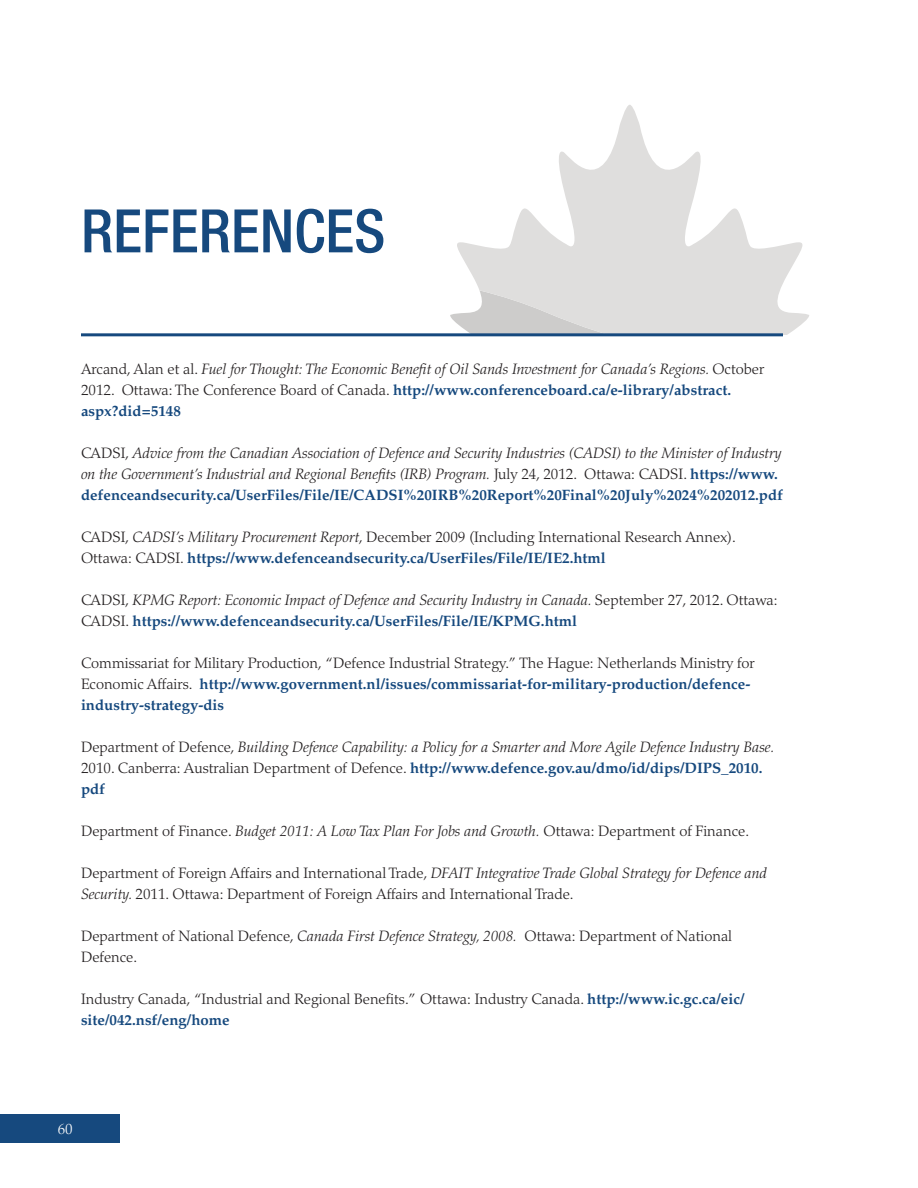
<style>
.page{position:relative;width:918px;height:1188px;background:#fff}
.page>*{position:absolute;margin:0;border:0;box-sizing:border-box;transform-origin:0 0}
.Section_Title{font:500 condensed 60px "Helvetica Neue LT Std";color:#16497e}
.Reference_style{font:italic 300 15px/21px "Palatino";color:#231f20}
.Reference_style-2{font:300 15px/21px "Palatino";color:#231f20}
.Body_Text_1a{font:300 15px/21px "Palatino";color:#231f20}
.t1{font:300 15px "Palatino";color:#fff}
.s1{font-style:normal}
.s2{font-weight:700;font-style:normal;color:#16497e}
.s3{font-style:italic}
.s4{font-weight:700;color:#16497e}
</style>
<div class="page">
<svg style="left:450px;top:105px;width:359px;height:230px;fill:#dfdedd"></svg>
<div style="left:0;top:1114px;width:120px;height:29px;background:#16497e"></div>
<hr style="left:81px;top:333px;width:702px;height:3px;background:#16497e">
<p class="Section_Title" style="left:81px;top:195px;width:306px">REFERENCES</p>
<p class="Reference_style" style="left:81px;top:358px;width:685px"><span class="s1">Arcand, Alan et al.</span> Fuel for Thought: The Economic Benefit of Oil Sands Investment for Canada’s Regions. <span class="s1">October<br>2012. Ottawa: The Conference Board of Canada.</span> <span class="s2">http://www.conferenceboard.ca/e-library/abstract. aspx?did=5148</span></p>
<p class="Reference_style" style="left:81px;top:442px;width:704px"><span class="s1">CADSI,</span> Advice from the Canadian Association of Defence and Security Industries (CADSI) to the Minister of Industry on the Government’s Industrial and Regional Benefits (IRB) Program. <span class="s1">July 24, 2012. Ottawa: CADSI.</span> <span class="s2">https://www. defenceandsecurity.ca/UserFiles/File/IE/CADSI%20IRB%20Report%20Final%20July%2024%202012.pdf</span></p>
<p class="Reference_style-2" style="left:81px;top:526px;width:656px">CADSI, <span class="s3">CADSI’s Military Procurement Report</span>, December 2009 (Including International Research Annex).<br>Ottawa: CADSI. <span class="s4">https://www.defenceandsecurity.ca/UserFiles/File/IE/IE2.html</span></p>
<p class="Reference_style" style="left:81px;top:589px;width:698px"><span class="s1">CADSI,</span> KPMG Report: Economic Impact of Defence and Security Industry in Canada. <span class="s1">September 27, 2012. Ottawa:<br>CADSI.</span> <span class="s2">https://www.defenceandsecurity.ca/UserFiles/File/IE/KPMG.html</span></p>
<p class="Body_Text_1a" style="left:81px;top:652px;width:675px">Commissariat for Military Production, “Defence Industrial Strategy.” The Hague: Netherlands Ministry for<br>Economic Affairs. <span class="s4">http://www.government.nl/issues/commissariat-for-military-production/defence&shy;industry-strategy-dis</span></p>
<p class="Reference_style" style="left:81px;top:736px;width:695px"><span class="s1">Department of Defence,</span> Building Defence Capability: a Policy for a Smarter and More Agile Defence Industry Base.<br><span class="s1">2010. Canberra: Australian Department of Defence.</span> <span class="s2">http://www.defence.gov.au/dmo/id/dips/DIPS_2010. pdf</span></p>
<p class="Reference_style-2" style="left:81px;top:820px;width:670px">Department of Finance. <span class="s3">Budget 2011: A Low Tax Plan For Jobs and Growth.</span> Ottawa: Department of Finance.</p>
<p class="Reference_style-2" style="left:81px;top:862px;width:688px">Department of Foreign Affairs and International Trade, <span class="s3">DFAIT Integrative Trade Global Strategy for Defence and<br>Security.</span> 2011. Ottawa: Department of Foreign Affairs and International Trade.</p>
<p class="Reference_style-2" style="left:81px;top:925px;width:653px">Department of National Defence, <span class="s3">Canada First Defence Strategy, 2008.</span> Ottawa: Department of National<br>Defence.</p>
<p class="Reference_style-2" style="left:81px;top:988px;width:665px">Industry Canada, “Industrial and Regional Benefits.” Ottawa: Industry Canada. <span class="s4">http://www.ic.gc.ca/eic/ site/042.nsf/eng/home</span></p>
<p class="t1" style="left:58px;top:1120px;width:16px">60</p>
</div>
